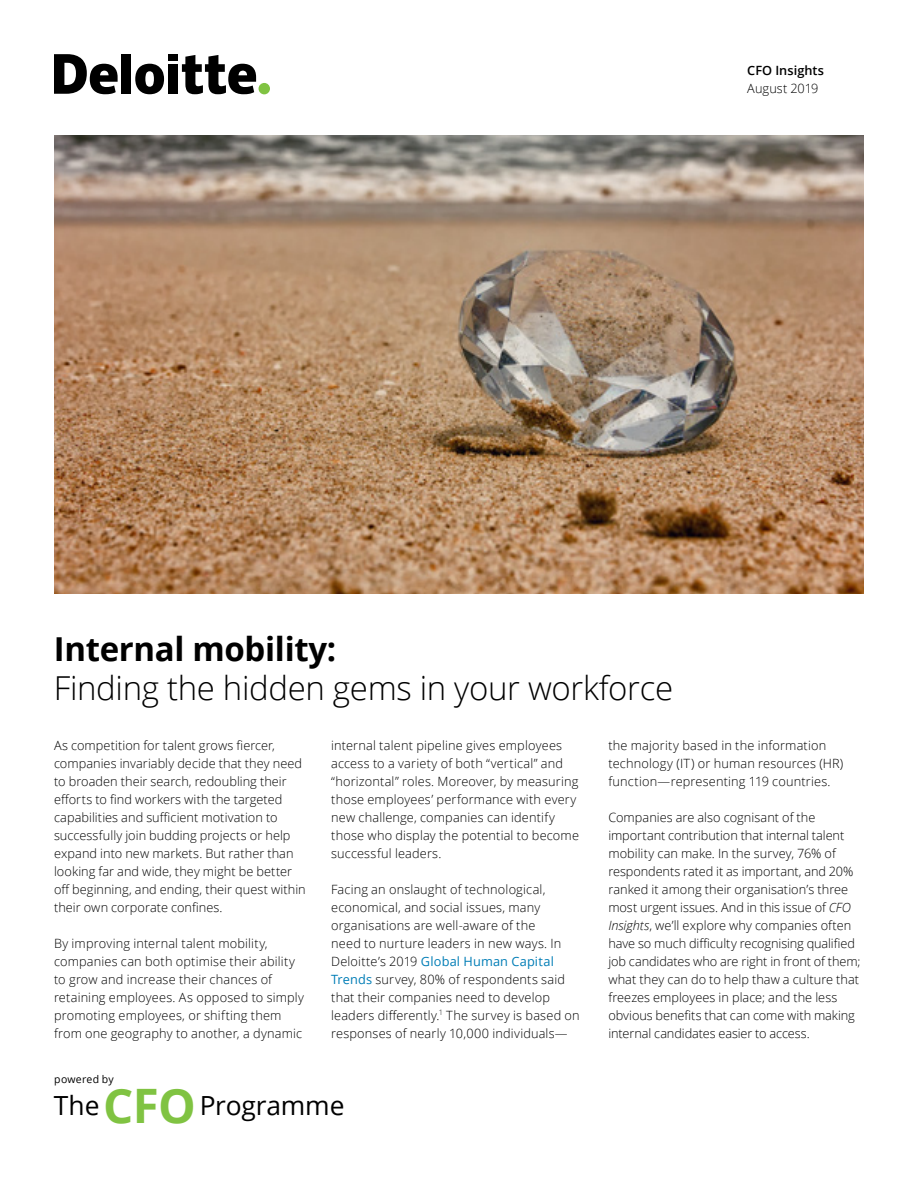
<style>
.page{position:relative;width:918px;height:1188px;background:#fff}
.page>*{position:absolute;margin:0;border:0;box-sizing:border-box;transform-origin:0 0}
.t1{font:300 33px "Open Sans";letter-spacing:-.01em;color:#000}
.t2{font:700 33px "Open Sans";letter-spacing:-.01em;color:#000}
.t3{font:26.4px "Open Sans";letter-spacing:-.005em;color:#000}
.t4{font:300 12.75px/18px "Open Sans";letter-spacing:.01em;color:#000}
.t5{font:600 12.75px "Open Sans";letter-spacing:.005em;color:#000}
.t6{font:10.5px "Open Sans";letter-spacing:.02em;color:#000}
.s1{font-style:italic}
.s2{font-weight:400;color:#007db6}
.s3{font-weight:700;font-size:47.4px;color:#80c342}
</style>
<div class="page">
<div style="left:259px;top:83px;width:11px;height:11px;background:#80c342;border-radius:50%"></div>
<div style="left:121px;top:54px;width:10px;height:40px;background:#000"></div>
<svg style="left:135px;top:64px;width:29px;height:30px"></svg>
<div style="left:168px;top:64px;width:10px;height:30px;background:#000"></div>
<div style="left:168px;top:54px;width:10px;height:7px;background:#000"></div>
<svg style="left:182px;top:55px;width:74px;height:39px"></svg>
<svg style="left:54px;top:54px;width:64px;height:40px"></svg>
<img style="left:54px;top:135px;width:810px;height:459px">
<p class="t5" style="left:747px;top:62px;width:78px">CFO Insights</p>
<p class="t4" style="left:747px;top:79px;width:73px">August 2019</p>
<h1 class="t2" style="left:54px;top:625px;width:284px">Internal mobility:</h1>
<h1 class="t1" style="left:54px;top:665px;width:621px">Finding the hidden gems in your workforce</h1>
<p class="t4" style="left:54px;top:736px;width:253px">As competition for talent grows fiercer, companies invariably decide that they need to broaden their search, redoubling their efforts to find workers with the targeted capabilities and sufficient motivation to successfully join budding projects or help expand into new markets. But rather than looking far and wide, they might be better off beginning, and ending, their quest within their own corporate confines.</p>
<p class="t4" style="left:54px;top:934px;width:252px">By improving internal talent mobility, companies can both optimise their ability to grow and increase their chances of retaining employees. As opposed to simply promoting employees, or shifting them from one geography to another, a dynamic</p>
<p class="t4" style="left:608px;top:736px;width:237px">the majority based in the information technology (IT) or human resources (HR) function—representing 119 countries.</p>
<p class="t4" style="left:608px;top:808px;width:254px">Companies are also cognisant of the important contribution that internal talent mobility can make. In the survey, 76% of respondents rated it as important, and 20% ranked it among their organisation’s three most urgent issues. And in this issue of <span class="s1">CFO Insights</span>, we’ll explore why companies often have so much difficulty recognising qualified job candidates who are right in front of them; what they can do to help thaw a culture that freezes employees in place; and the less obvious benefits that can come with making internal candidates easier to access.</p>
<p class="t4" style="left:331px;top:736px;width:249px">internal talent pipeline gives employees access to a variety of both “vertical” and “horizontal” roles. Moreover, by measuring those employees’ performance with every new challenge, companies can identify those who display the potential to become successful leaders.</p>
<p class="t4" style="left:331px;top:880px;width:250px">Facing an onslaught of technological, economical, and social issues, many organisations are well-aware of the<br>need to nurture leaders in new ways. In Deloitte’s 2019 <span class="s2">Global Human Capital Trends</span> survey, 80% of respondents said that their companies need to develop leaders differently.<sup>1</sup> The survey is based on responses of nearly 10,000 individuals—</p>
<p class="t6" style="left:54px;top:1072px;width:61px">powered by</p>
<h2 class="t3" style="left:54px;top:1087px;width:292px">The<span class="s3">CFO</span>Programme</h2>
</div>
